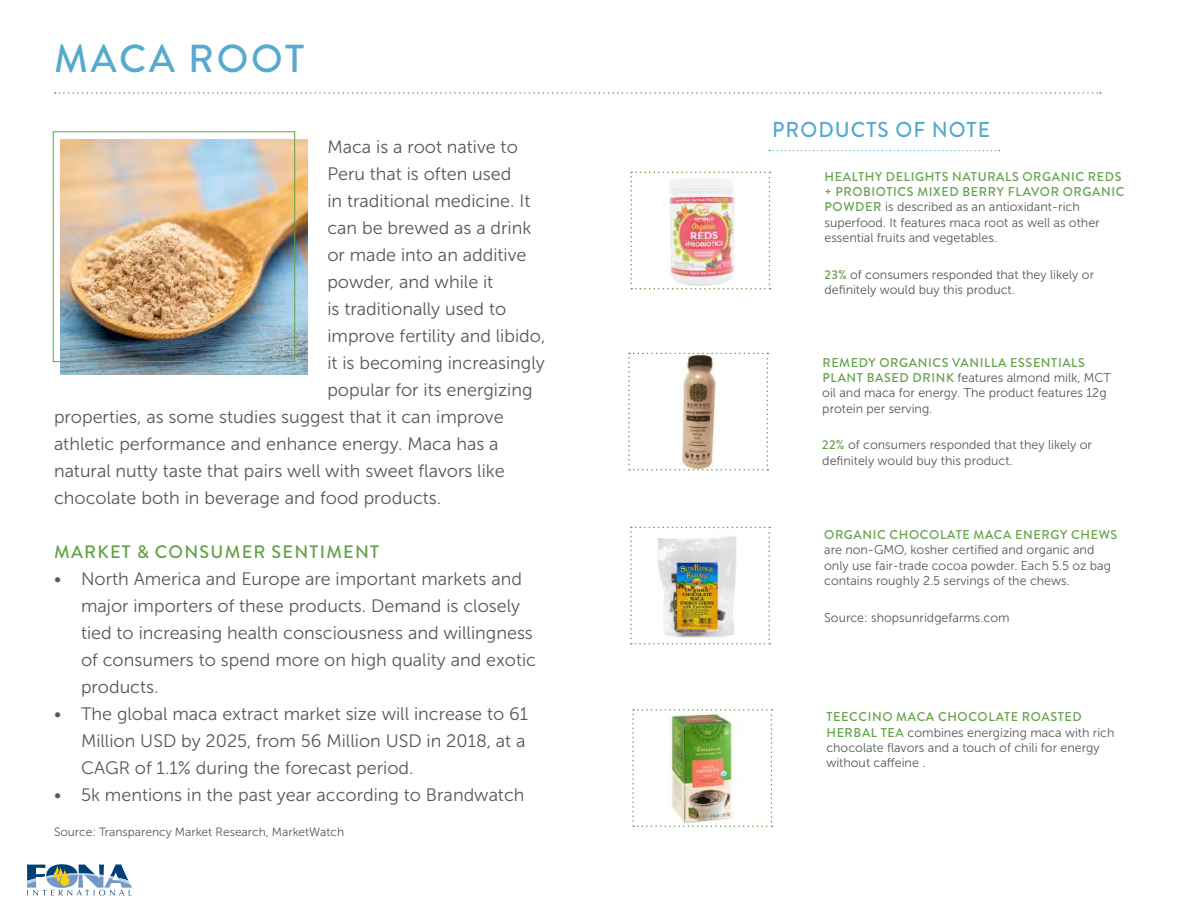
<style>
.page{position:relative;width:1188px;height:918px;background:#fff}
.page>*{position:absolute;margin:0;border:0;box-sizing:border-box;transform-origin:0 0}
.t1{font:500 39px "Brandon Grotesque";letter-spacing:.07em;color:#55aacd}
.t2{font:500 21.6px "Brandon Grotesque";letter-spacing:.05em;color:#55aacd;scale:.96 1}
.t3{font:18px/27px "Museo Sans 300";color:#57585a}
.t4{font:500 18px "Brandon Grotesque";letter-spacing:.07em;color:#63a049}
.t5{font:12.75px/15.3px "Museo Sans 300";color:#57585a}
.t6{font:500 12.75px/15.3px "Brandon Grotesque";letter-spacing:.05em;color:#63a049}
.t7{font:12px "Museo Sans 300";color:#57585a}
.s1{font-family:"Brandon Grotesque";font-weight:500;color:#63a049}
</style>
<div class="page">
<svg style="left:27px;top:864px;width:105px;height:32px"></svg>
<svg style="left:55px;top:92px;width:1046px;height:2px"></svg>
<svg style="left:769px;top:150px;width:231px;height:1px"></svg>
<img style="left:630px;top:172px;width:141px;height:117px">
<svg style="left:628px;top:353px;width:140px;height:118px"></svg>
<img style="left:630px;top:527px;width:140px;height:118px">
<img style="left:632px;top:709px;width:140px;height:118px">
<img style="left:61px;top:139px;width:246px;height:235px">
<div style="left:53px;top:131px;width:242px;height:231px;border:1px solid #63a049"></div>
<h1 class="t1" style="left:54px;top:32px;width:252px">MACA ROOT</h1>
<p class="t3" style="left:327px;top:133px;width:192px">Maca is a root native to</p>
<p class="t3" style="left:327px;top:160px;width:185px">Peru that is often used</p>
<p class="t3" style="left:327px;top:187px;width:205px">in traditional medicine. It</p>
<p class="t3" style="left:327px;top:214px;width:206px">can be brewed as a drink</p>
<p class="t3" style="left:327px;top:241px;width:201px">or made into an additive</p>
<p class="t3" style="left:327px;top:268px;width:167px">powder, and while it</p>
<p class="t3" style="left:327px;top:295px;width:180px">is traditionally used to</p>
<p class="t3" style="left:327px;top:322px;width:220px">improve fertility and libido,</p>
<p class="t3" style="left:327px;top:349px;width:219px">it is becoming increasingly</p>
<p class="t3" style="left:327px;top:376px;width:207px">popular for its energizing</p>
<p class="t3" style="left:54px;top:403px;width:451px">properties, as some studies suggest that it can improve</p>
<p class="t3" style="left:54px;top:430px;width:446px">athletic performance and enhance energy. Maca has a</p>
<p class="t3" style="left:54px;top:457px;width:452px">natural nutty taste that pairs well with sweet flavors like</p>
<p class="t3" style="left:54px;top:484px;width:389px">chocolate both in beverage and food products.</p>
<p class="t4" style="left:54px;top:539px;width:327px">MARKET &amp; CONSUMER SENTIMENT</p>
<p class="t3" style="left:81px;top:565px;width:457px;text-indent:-27px">• North America and Europe are important markets and major importers of these products. Demand is closely tied to increasing health consciousness and willingness of consumers to spend more on high quality and exotic products.</p>
<p class="t3" style="left:81px;top:700px;width:449px;text-indent:-27px">• The global maca extract market size will increase to 61<br>Million USD by 2025, from 56 Million USD in 2018, at a<br>CAGR of 1.1% during the forecast period.</p>
<p class="t3" style="left:54px;top:781px;width:472px">• 5k mentions in the past year according to Brandwatch</p>
<p class="t7" style="left:54px;top:825px;width:292px">Source: Transparency Market Research, MarketWatch</p>
<p class="t2" style="left:772px;top:115px;width:228px">PRODUCTS OF NOTE</p>
<p class="t6" style="left:824px;top:169px;width:301px">HEALTHY DELIGHTS NATURALS ORGANIC REDS + PROBIOTICS MIXED BERRY FLAVOR ORGANIC</p>
<p class="t5" style="left:824px;top:200px;width:277px"><span class="s1">POWDER</span> is described as an antioxidant-rich superfood. It features maca root as well as other essential fruits and vegetables.</p>
<p class="t5" style="left:824px;top:267px;width:271px"><span class="s1">23%</span> of consumers responded that they likely or definitely would buy this product.</p>
<p class="t6" style="left:822px;top:355px;width:264px">REMEDY ORGANICS VANILLA ESSENTIALS</p>
<p class="t5" style="left:822px;top:370px;width:290px"><span class="s1">PLANT BASED DRINK</span> features almond milk, MCT oil and maca for energy. The product features 12g protein per serving.</p>
<p class="t5" style="left:822px;top:437px;width:271px"><span class="s1">22%</span> of consumers responded that they likely or definitely would buy this product.</p>
<p class="t6" style="left:824px;top:527px;width:295px">ORGANIC CHOCOLATE MACA ENERGY CHEWS</p>
<p class="t5" style="left:824px;top:542px;width:288px">are non-GMO, kosher certified and organic and only use fair-trade cocoa powder. Each 5.5 oz bag contains roughly 2.5 servings of the chews.</p>
<p class="t5" style="left:824px;top:610px;width:187px">Source: shopsunridgefarms.com</p>
<p class="t6" style="left:826px;top:710px;width:257px">TEECCINO MACA CHOCOLATE ROASTED</p>
<p class="t5" style="left:826px;top:725px;width:290px"><span class="s1">HERBAL TEA</span> combines energizing maca with rich chocolate flavors and a touch of chili for energy without caffeine .</p>
</div>
